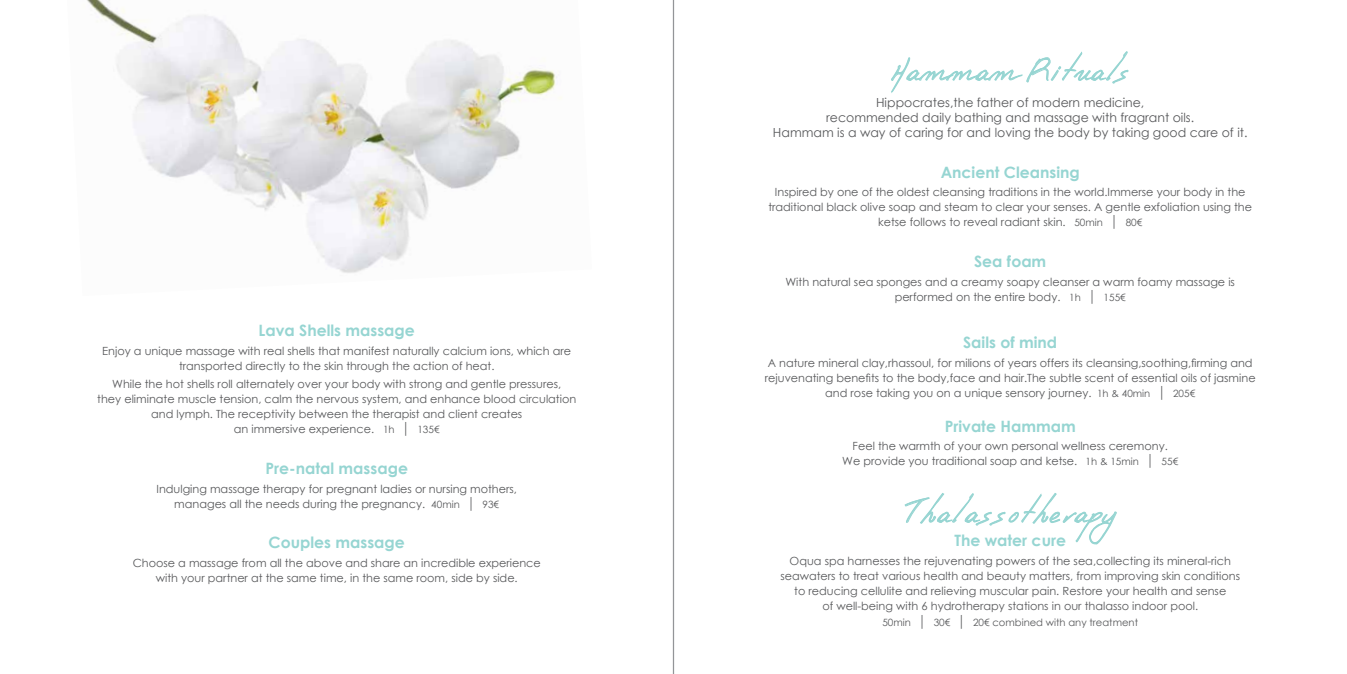
<style>
.page{position:relative;width:1347px;height:674px;background:#fff}
.page>*{position:absolute;margin:0;border:0;box-sizing:border-box;transform-origin:0 0}
.t1{font:700 15.62px "Century Gothic";color:#96d5d2}
.t2{font:12.5px/15px "Century Gothic";color:#58595b;text-align:center}
.t3{font:11.25px/15px "Century Gothic";color:#58595b;text-align:center}
.t4{font:10px "Century Gothic";color:#58595b}
.s1{font-size:10px}
.s2{font-weight:700;font-size:15px}
</style>
<div class="page">
<img style="left:86px;top:0;width:476px;height:273px">
<svg style="left:891px;top:51px;width:237px;height:41px"></svg>
<svg style="left:904px;top:493px;width:212px;height:51px"></svg>
<hr style="left:673px;top:0;width:1px;height:673px;background:#939598">
<h1 class="t1" style="left:258px;top:318px;width:158px">Lava Shells massage</h1>
<p class="t3" style="left:102px;top:343px;width:470px">Enjoy a unique massage with real shells that manifest naturally calcium ions, which are transported directly to the skin through the action of heat.</p>
<p class="t3" style="left:97px;top:376px;width:480px">While the hot shells roll alternately over your body with strong and gentle pressures,<br>they eliminate muscle tension, calm the nervous system, and enhance blood circulation and lymph. The receptivity between the therapist and client creates<br>an immersive experience. <span class="s1">1h</span> <span class="s2">|</span> <span class="s1">135€</span></p>
<h1 class="t1" style="left:265px;top:456px;width:144px">Pre-natal massage</h1>
<p class="t3" style="left:156px;top:480px;width:362px">Indulging massage therapy for pregnant ladies or nursing mothers, manages all the needs during the pregnancy. <span class="s1">40min</span> <span class="s2">|</span> <span class="s1">93€</span></p>
<h1 class="t1" style="left:268px;top:530px;width:138px">Couples massage</h1>
<p class="t3" style="left:133px;top:554px;width:409px">Choose a massage from all the above and share an incredible experience with your partner at the same time, in the same room, side by side.</p>
<p class="t2" style="left:773px;top:95px;width:476px">Hippocrates,the father of modern medicine,<br>recommended daily bathing and massage with fragrant oils.<br>Hammam is a way of caring for and loving the body by taking good care of it.</p>
<h1 class="t1" style="left:940px;top:160px;width:141px">Ancient Cleansing</h1>
<p class="t3" style="left:768px;top:184px;width:485px">Inspired by one of the oldest cleansing traditions in the world.Immerse your body in the traditional black olive soap and steam to clear your senses. A gentle exfoliation using the ketse follows to reveal radiant skin. <span class="s1">50min</span> <span class="s2">|</span> <span class="s1">80€</span></p>
<h1 class="t1" style="left:974px;top:249px;width:74px">Sea foam</h1>
<p class="t3" style="left:785px;top:274px;width:451px">With natural sea sponges and a creamy soapy cleanser a warm foamy massage is performed on the entire body. <span class="s1">1h</span> <span class="s2">|</span> <span class="s1">155€</span></p>
<h1 class="t1" style="left:963px;top:330px;width:96px">Sails of mind</h1>
<p class="t3" style="left:765px;top:354px;width:492px">A nature mineral clay,rhassoul, for milions of years offers its cleansing,soothing,firming and rejuvenating benefits to the body,face and hair.The subtle scent of essential oils of jasmine and rose taking you on a unique sensory journey. <span class="s1">1h &amp; 40min</span> <span class="s2">|</span> <span class="s1">205€</span></p>
<h1 class="t1" style="left:944px;top:414px;width:132px">Private Hammam</h1>
<p class="t3" style="left:842px;top:438px;width:337px">Feel the warmth of your own personal wellness ceremony.<br>We provide you traditional soap and ketse. <span class="s1">1h &amp; 15min</span> <span class="s2">|</span> <span class="s1">55€</span></p>
<h1 class="t1" style="left:954px;top:528px;width:113px">The water cure</h1>
<p class="t3" style="left:780px;top:553px;width:461px">Oqua spa harnesses the rejuvenating powers of the sea,collecting its mineral-rich seawaters to treat various health and beauty matters, from improving skin conditions to reducing cellulite and relieving muscular pain. Restore your health and sense<br>of well-being with 6 hydrotherapy stations in our thalasso indoor pool.</p>
<p class="t4" style="left:882px;top:615px;width:257px">50min <span class="s2">|</span> 30€ <span class="s2">|</span> 20€ combined with any treatment</p>
</div>
